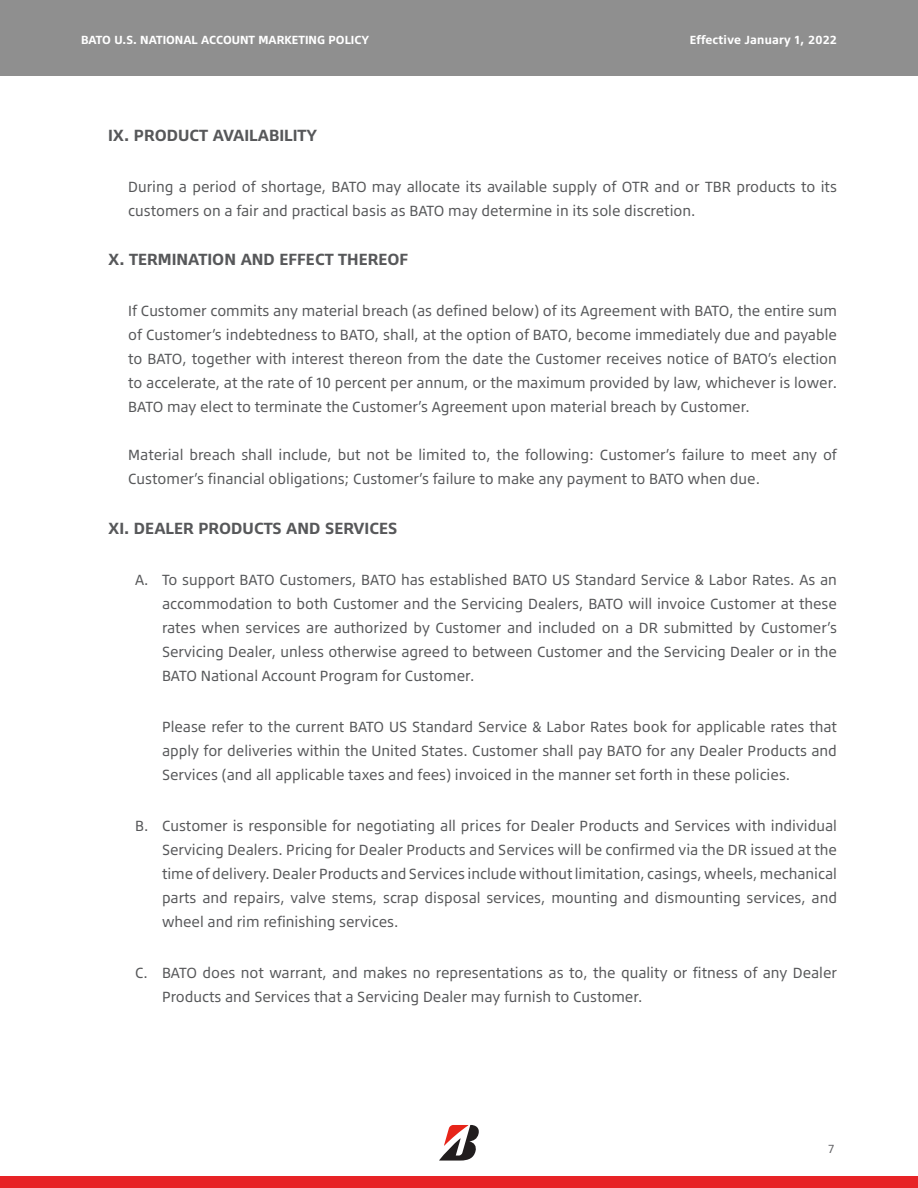
<style>
.page{position:relative;width:918px;height:1188px;background:#fff}
.page>*{position:absolute;margin:0;border:0;box-sizing:border-box;transform-origin:0 0}
.Paragraph_Style_1{font:700 16.5px "Bridgestone Type";color:#57585a}
.Paragraph_Style_1-2{font:15px/24px "Bridgestone Type";color:#57585a;text-align:justify}
.t1{font:700 12px "Bridgestone Type";color:#fff}
.t2{font:700 12px "Bridgestone Type";letter-spacing:.02em;color:#fff}
.t3{font:12px "Bridgestone Type";color:#636366}
</style>
<div class="page">
<svg style="left:439px;top:1125px;width:40px;height:36px"></svg>
<div style="left:0;top:1176px;width:918px;height:12px;background:#e72326"></div>
<div style="left:0;top:0;width:918px;height:76px;background:#8f8f8f"></div>
<p class="t1" style="left:81px;top:33px;width:290px">BATO U.S. NATIONAL ACCOUNT MARKETING POLICY</p>
<p class="t2" style="left:690px;top:33px;width:149px">Effective January 1, 2022</p>
<p class="Paragraph_Style_1" style="left:108px;top:125px;width:211px">IX. PRODUCT AVAILABILITY</p>
<p class="Paragraph_Style_1-2" style="left:128px;top:174px;width:710px">During a period of shortage, BATO may allocate its available supply of OTR and or TBR products to its customers on a fair and practical basis as BATO may determine in its sole discretion.</p>
<p class="Paragraph_Style_1" style="left:108px;top:249px;width:302px">X. TERMINATION AND EFFECT THEREOF</p>
<p class="Paragraph_Style_1-2" style="left:128px;top:299px;width:710px">If Customer commits any material breach (as defined below) of its Agreement with BATO, the entire sum of Customer’s indebtedness to BATO, shall, at the option of BATO, become immediately due and payable to BATO, together with interest thereon from the date the Customer receives notice of BATO’s election to accelerate, at the rate of 10 percent per annum, or the maximum provided by law, whichever is lower.<br>BATO may elect to terminate the Customer’s Agreement upon material breach by Customer.</p>
<p class="Paragraph_Style_1-2" style="left:128px;top:443px;width:710px">Material breach shall include, but not be limited to, the following: Customer’s failure to meet any of<br>Customer’s financial obligations; Customer’s failure to make any payment to BATO when due.</p>
<p class="Paragraph_Style_1" style="left:108px;top:518px;width:291px">XI. DEALER PRODUCTS AND SERVICES</p>
<p class="Paragraph_Style_1-2" style="left:162px;top:567px;width:677px;text-indent:-27px">A. To support BATO Customers, BATO has established BATO US Standard Service &amp; Labor Rates. As an accommodation to both Customer and the Servicing Dealers, BATO will invoice Customer at these rates when services are authorized by Customer and included on a DR submitted by Customer’s Servicing Dealer, unless otherwise agreed to between Customer and the Servicing Dealer or in the BATO National Account Program for Customer.</p>
<p class="Paragraph_Style_1-2" style="left:162px;top:714px;width:676px">Please refer to the current BATO US Standard Service &amp; Labor Rates book for applicable rates that apply for deliveries within the United States. Customer shall pay BATO for any Dealer Products and Services (and all applicable taxes and fees) invoiced in the manner set forth in these policies.</p>
<p class="Paragraph_Style_1-2" style="left:162px;top:813px;width:677px;text-indent:-27px">B. Customer is responsible for negotiating all prices for Dealer Products and Services with individual Servicing Dealers. Pricing for Dealer Products and Services will be confirmed via the DR issued at the time of delivery. Dealer Products and Services include without limitation, casings, wheels, mechanical parts and repairs, valve stems, scrap disposal services, mounting and dismounting services, and wheel and rim refinishing services.</p>
<p class="Paragraph_Style_1-2" style="left:162px;top:960px;width:677px;text-indent:-27px">C. BATO does not warrant, and makes no representations as to, the quality or fitness of any Dealer<br>Products and Services that a Servicing Dealer may furnish to Customer.</p>
<p class="t3" style="left:828px;top:1142px;width:8px">7</p>
</div>
